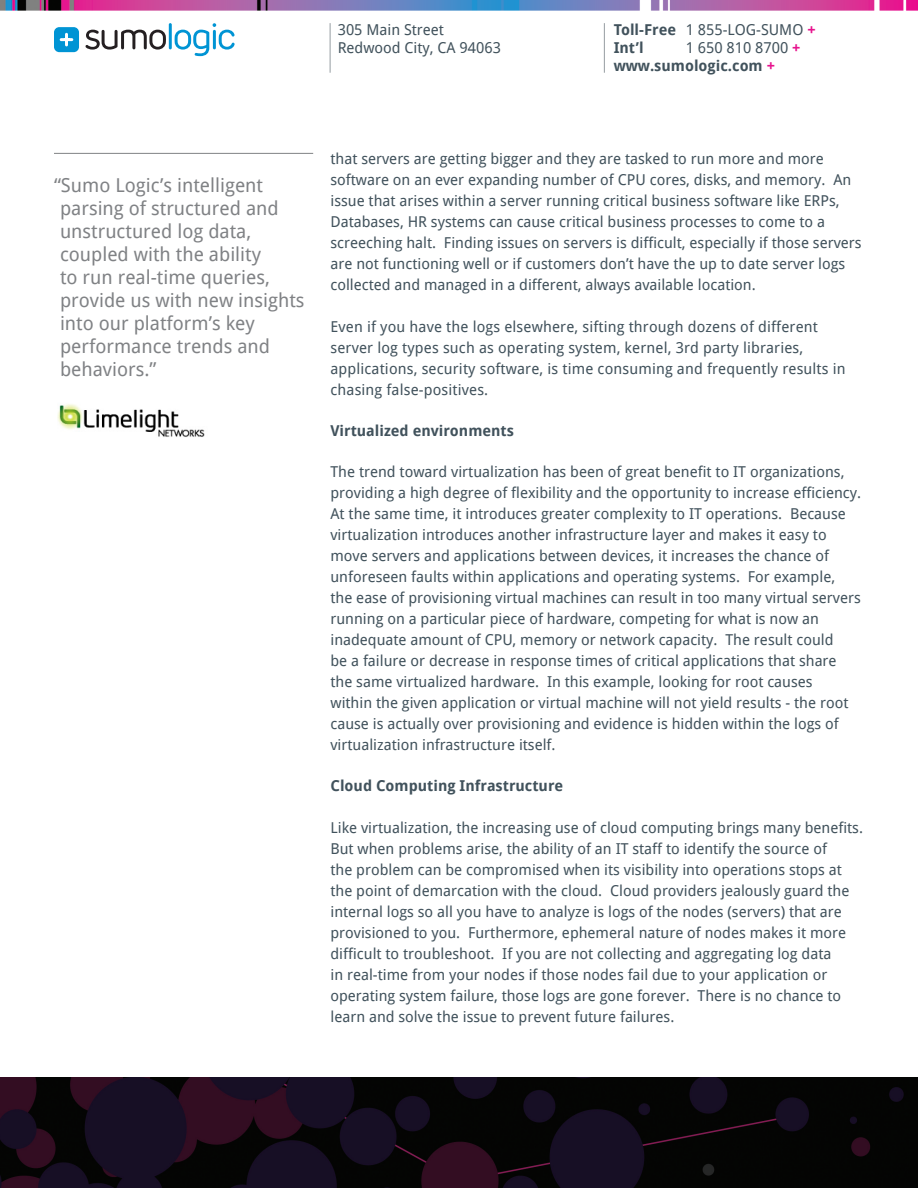
<style>
.page{position:relative;width:918px;height:1188px;background:#fff}
.page>*{position:absolute;margin:0;border:0;box-sizing:border-box;transform-origin:0 0}
.Side_Quote{font:19.2px/23px "Droid Sans";color:#808285}
.Body_Text{font:15px/21px "Droid Sans";color:#41525c}
.Body_Text-2{font:700 15px/18px "Droid Sans";color:#41525c}
.s1{font-weight:400}
.s2{color:#e7148e}
</style>
<div class="page">
<div style="left:54px;top:27px;width:25px;height:25px;background:#0094d4;border-radius:5px"></div>
<svg style="left:85px;top:30px;width:81px;height:20px"></svg>
<hr style="left:169px;top:23px;width:3px;height:26px;background:#0094d4">
<svg style="left:175px;top:23px;width:60px;height:33px"></svg>
<svg style="left:60px;top:33px;width:13px;height:13px"></svg>
<img style="left:0;top:0;width:918px;height:11px">
<hr style="left:604px;top:23px;width:1px;height:50px;background:#959ca1">
<hr style="left:330px;top:23px;width:1px;height:50px;background:#959ca1">
<img style="left:0;top:1078px;width:918px;height:110px">
<hr style="left:54px;top:153px;width:259px;height:1px;background:#808285">
<img style="left:57px;top:404px;width:148px;height:33px">
<p class="Body_Text" style="left:338px;top:20px;width:165px;line-height:18px">305 Main Street<br>Redwood City, CA 94063</p>
<p class="Body_Text-2" style="left:614px;top:20px;width:203px">Toll-Free <span class="s1">1 855-LOG-SUMO</span> <span class="s2">+<br></span>Int’l</p>
<p class="Body_Text-2" style="left:614px;top:38px;width:188px;text-indent:72px"><span class="s1">1 650 810 8700</span> <span class="s2">+ </span>www.sumologic.com <span class="s2">+</span></p>
<p class="Side_Quote" style="left:60px;top:174px;width:246px;text-indent:-6px">“Sumo Logic’s intelligent parsing of structured and unstructured log data, coupled with the ability<br>to run real-time queries, provide us with new insights into our platform’s key performance trends and behaviors.”</p>
<p class="Body_Text" style="left:330px;top:149px;width:533px">that servers are getting bigger and they are tasked to run more and more software on an ever expanding number of CPU cores, disks, and memory. An issue that arises within a server running critical business software like ERPs, Databases, HR systems can cause critical business processes to come to a screeching halt. Finding issues on servers is difficult, especially if those servers are not functioning well or if customers don’t have the up to date server logs collected and managed in a different, always available location.</p>
<p class="Body_Text" style="left:330px;top:316px;width:517px">Even if you have the logs elsewhere, sifting through dozens of different server log types such as operating system, kernel, 3rd party libraries, applications, security software, is time consuming and frequently results in chasing false-positives.</p>
<p class="Body_Text-2" style="left:330px;top:422px;width:185px">Virtualized environments</p>
<p class="Body_Text" style="left:330px;top:461px;width:532px">The trend toward virtualization has been of great benefit to IT organizations, providing a high degree of flexibility and the opportunity to increase efficiency.<br>At the same time, it introduces greater complexity to IT operations. Because virtualization introduces another infrastructure layer and makes it easy to move servers and applications between devices, it increases the chance of unforeseen faults within applications and operating systems. For example,<br>the ease of provisioning virtual machines can result in too many virtual servers running on a particular piece of hardware, competing for what is now an inadequate amount of CPU, memory or network capacity. The result could<br>be a failure or decrease in response times of critical applications that share the same virtualized hardware. In this example, looking for root causes<br>within the given application or virtual machine will not yield results - the root cause is actually over provisioning and evidence is hidden within the logs of virtualization infrastructure itself.</p>
<p class="Body_Text-2" style="left:330px;top:777px;width:234px">Cloud Computing Infrastructure</p>
<p class="Body_Text" style="left:330px;top:817px;width:534px">Like virtualization, the increasing use of cloud computing brings many benefits.<br>But when problems arise, the ability of an IT staff to identify the source of<br>the problem can be compromised when its visibility into operations stops at the point of demarcation with the cloud. Cloud providers jealously guard the internal logs so all you have to analyze is logs of the nodes (servers) that are provisioned to you. Furthermore, ephemeral nature of nodes makes it more difficult to troubleshoot. If you are not collecting and aggregating log data<br>in real-time from your nodes if those nodes fail due to your application or operating system failure, those logs are gone forever. There is no chance to learn and solve the issue to prevent future failures.</p>
</div>
